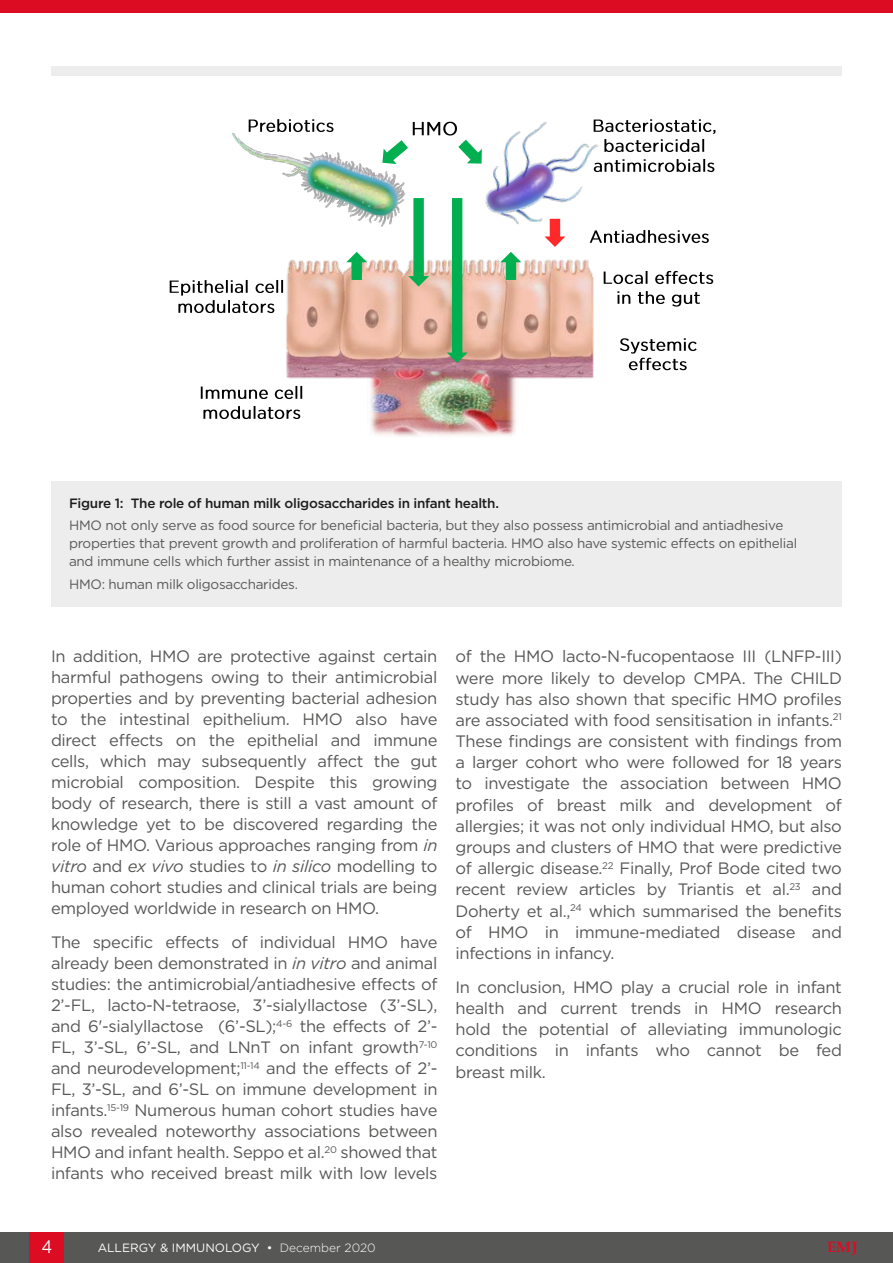
<style>
.page{position:relative;width:893px;height:1263px;background:#fff}
.page>*{position:absolute;margin:0;border:0;box-sizing:border-box;transform-origin:0 0}
.t1{font:18px "Gotham";color:#fff;scale:.9 1}
.Body_Text__Justifica{font:16.5px/21px "Gotham";letter-spacing:-.02em;color:#575756;text-align:justify}
.t2{font:700 15px "Palatino Linotype";color:#dc0c23}
.t3{font:13.5px/18px "Gotham";letter-spacing:-.02em;color:#575756}
.t4{font:500 13.5px "Gotham";letter-spacing:-.02em;color:#1d1d1d}
.t5{font:12px "Gotham";color:#fff}
.s1{font-style:italic}
.s2{font-weight:300}
</style>
<div class="page">
<div style="left:0;top:1232px;width:893px;height:31px;background:#575756"></div>
<div style="left:30px;top:1232px;width:34px;height:31px;background:#dc0c23"></div>
<div style="left:0;top:0;width:893px;height:13px;background:#dc0c23"></div>
<div style="left:51px;top:67px;width:791px;height:9px;background:#ededed"></div>
<img style="left:286px;top:259px;width:308px;height:120px">
<img style="left:485px;top:121px;width:114px;height:116px">
<img style="left:232px;top:132px;width:174px;height:95px">
<svg style="left:408px;top:198px;width:21px;height:88px"></svg>
<svg style="left:500px;top:252px;width:21px;height:28px"></svg>
<svg style="left:346px;top:252px;width:21px;height:28px"></svg>
<svg style="left:544px;top:219px;width:21px;height:28px"></svg>
<svg style="left:382px;top:140px;width:26px;height:24px"></svg>
<svg style="left:458px;top:140px;width:24px;height:24px"></svg>
<img style="left:248px;top:119px;width:95px;height:17px">
<img style="left:592px;top:119px;width:124px;height:17px">
<img style="left:604px;top:139px;width:101px;height:13px">
<img style="left:594px;top:155px;width:121px;height:20px">
<img style="left:169px;top:276px;width:122px;height:20px">
<img style="left:178px;top:300px;width:97px;height:13px">
<img style="left:589px;top:227px;width:120px;height:16px">
<img style="left:367px;top:364px;width:151px;height:73px">
<svg style="left:447px;top:198px;width:21px;height:165px"></svg>
<img style="left:200px;top:386px;width:103px;height:13px">
<img style="left:203px;top:406px;width:98px;height:13px">
<img style="left:620px;top:338px;width:77px;height:16px">
<img style="left:628px;top:357px;width:59px;height:14px">
<img style="left:603px;top:271px;width:111px;height:13px">
<img style="left:617px;top:291px;width:83px;height:16px">
<img style="left:412px;top:121px;width:45px;height:15px">
<div style="left:51px;top:480px;width:791px;height:126px;background:#ededed"></div>
<p class="t4" style="left:69px;top:494px;width:431px">Figure 1: The role of human milk oligosaccharides in infant health.</p>
<p class="t3" style="left:69px;top:516px;width:730px">HMO not only serve as food source for beneficial bacteria, but they also possess antimicrobial and antiadhesive properties that prevent growth and proliferation of harmful bacteria. HMO also have systemic effects on epithelial and immune cells which further assist in maintenance of a healthy microbiome.</p>
<p class="t3" style="left:69px;top:574px;width:230px">HMO: human milk oligosaccharides.</p>
<p class="Body_Text__Justifica" style="left:51px;top:646px;width:388px">In addition, HMO are protective against certain harmful pathogens owing to their antimicrobial properties and by preventing bacterial adhesion to the intestinal epithelium. HMO also have direct effects on the epithelial and immune cells, which may subsequently affect the gut microbial composition. Despite this growing body of research, there is still a vast amount of knowledge yet to be discovered regarding the role of HMO. Various approaches ranging from <span class="s1">in vitro</span> and <span class="s1">ex vivo</span> studies to <span class="s1">in silico</span> modelling to human cohort studies and clinical trials are being employed worldwide in research on HMO.</p>
<p class="Body_Text__Justifica" style="left:51px;top:931px;width:388px">The specific effects of individual HMO have already been demonstrated in <span class="s1">in vitro</span> and animal studies: the antimicrobial/antiadhesive effects of 2’-FL, lacto-N-tetraose, 3’-sialyllactose (3’-SL), and 6'-sialyllactose (6’-SL);<sup>4-6</sup> the effects of 2’- FL, 3’-SL, 6’-SL, and LNnT on infant growth<sup>7-10 </sup>and neurodevelopment;<sup>11-14</sup> and the effects of 2’- FL, 3’-SL, and 6’-SL on immune development in infants.<sup>15-19</sup> Numerous human cohort studies have also revealed noteworthy associations between HMO and infant health. Seppo et al.<sup>20</sup> showed that infants who received breast milk with low levels</p>
<p class="Body_Text__Justifica" style="left:455px;top:645px;width:388px">of the HMO lacto-N-fucopentaose III (LNFP-III) were more likely to develop CMPA. The CHILD study has also shown that specific HMO profiles are associated with food sensitisation in infants.<sup>21<br></sup>These findings are consistent with findings from a larger cohort who were followed for 18 years to investigate the association between HMO profiles of breast milk and development of allergies; it was not only individual HMO, but also groups and clusters of HMO that were predictive of allergic disease.<sup>22</sup> Finally, Prof Bode cited two recent review articles by Triantis et al.<sup>23</sup> and Doherty et al.,<sup>24</sup> which summarised the benefits of HMO in immune-mediated disease and infections in infancy.</p>
<p class="Body_Text__Justifica" style="left:455px;top:976px;width:388px">In conclusion, HMO play a crucial role in infant health and current trends in HMO research hold the potential of alleviating immunologic conditions in infants who cannot be fed breast milk.</p>
<p class="t1" style="left:41px;top:1235px;width:14px">4</p>
<p class="t5" style="left:98px;top:1240px;width:279px">ALLERGY &amp; IMMUNOLOGY • <span class="s2">December 2020</span></p>
<p class="t2" style="left:827px;top:1236px;width:32px">EMJ</p>
</div>
